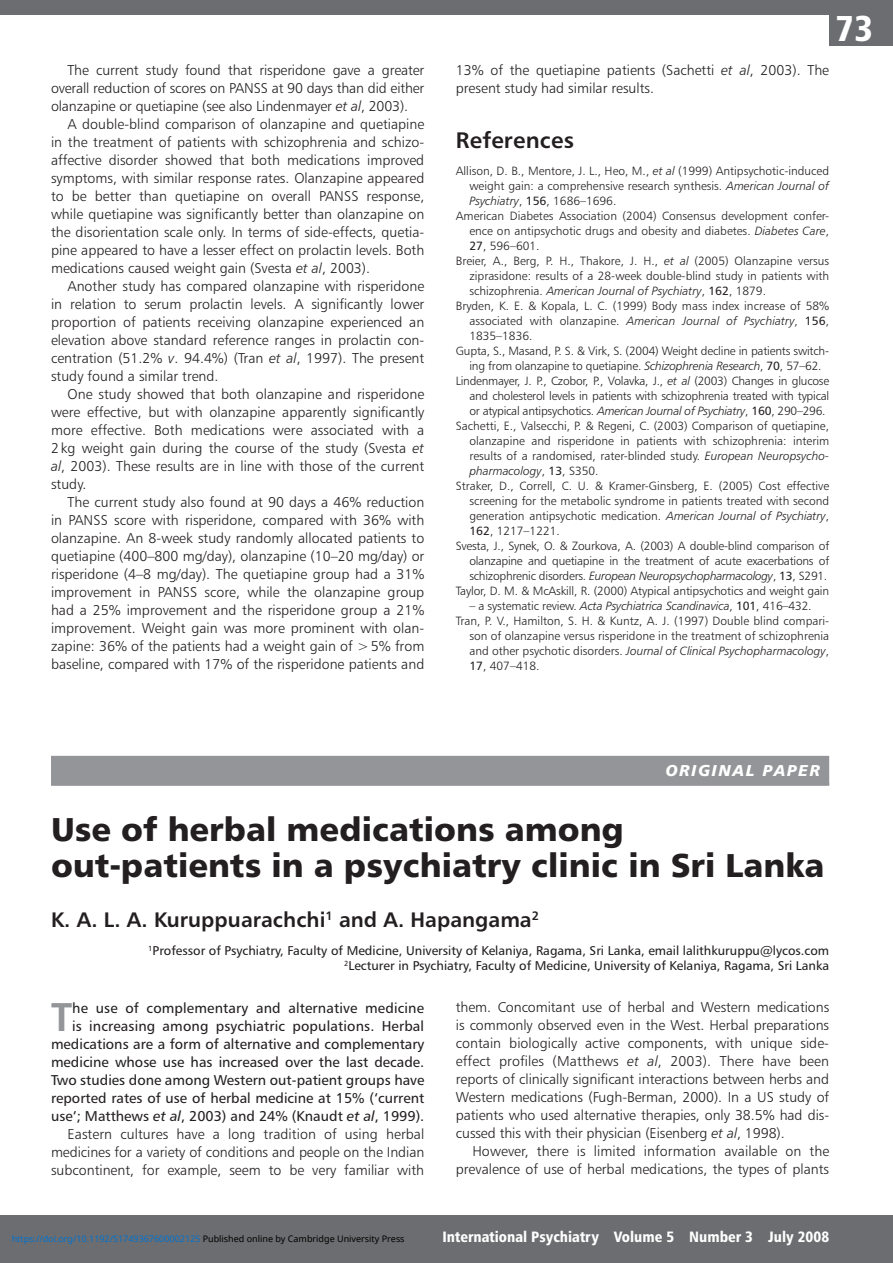
<style>
.page{position:relative;width:893px;height:1263px;background:#fff}
.page>*{position:absolute;margin:0;border:0;box-sizing:border-box;transform-origin:0 0}
.Intro_text{font:40.2px "Humanist 777 BT Bold B";color:#939598}
.t1{font:36px "Humanist 777 BT Black Condensed B";color:#fff}
.Paper_title{font:33px/36px "Humanist 777 BT Black B";color:#231f20}
.Subhead1{font:22.5px "Humanist 777 BT Bold B";letter-spacing:.01em;color:#231f20}
.Author{font:21px "Humanist 777 BT Bold B";color:#231f20}
.Section{font:15.75px "Humanist 777 BT Black Italic B";letter-spacing:.1em;color:#fff}
.t2{font:15px "Humanist 777 BT Black Condensed B";color:#fff}
.Body_text{font:14.25px/18px "Humanist 777 BT Light B";color:#231f20;text-align:justify}
.Intro_text-2{font:14.25px/18px "Humanist 777 BT Roman B";color:#231f20;text-align:right}
.Address{font:12.75px/15px "Humanist 777 BT Roman B";color:#231f20;text-align:right}
.References{font:12px/15px "Humanist 777 BT Light B";color:#231f20;text-align:justify}
.t3{font:9px "Noto Sans";color:#0172cf}
.s1{font-family:"Humanist 777 BT Light Italic B"}
.s2{font-family:"Humanist 777 BT Roman B"}
.s3{font-family:"Humanist 777 BT Italic B"}
.s4{color:#000}
</style>
<div class="page">
<div style="left:0;top:1215px;width:893px;height:48px;background:#6c6d70"></div>
<div style="left:829px;top:0;width:64px;height:46px;background:#6c6d70"></div>
<div style="left:0;top:0;width:893px;height:15px;background:#6c6d70"></div>
<div style="left:51px;top:756px;width:778px;height:30px;background:#939598"></div>
<p class="Body_text" style="left:51px;top:60px;width:375px;text-indent:16px">The current study found that risperidone gave a greater overall reduction of scores on PANSS at 90 days than did either olanzapine or quetiapine (see also Lindenmayer <span class="s1">et al</span>, 2003).</p>
<p class="Body_text" style="left:51px;top:114px;width:375px;text-indent:16px">A double-blind comparison of olanzapine and quetiapine in the treatment of patients with schizophrenia and schizo&shy;affective disorder showed that both medications improved symptoms, with similar response rates. Olanzapine appeared to be better than quetiapine on overall PANSS response, while quetiapine was significantly better than olanzapine on the disorientation scale only. In terms of side-effects, quetia&shy;pine appeared to have a lesser effect on prolactin levels. Both medications caused weight gain (Svesta <span class="s1">et al</span>, 2003).</p>
<p class="Body_text" style="left:51px;top:276px;width:375px;text-indent:16px">Another study has compared olanzapine with risperidone in relation to serum prolactin levels. A significantly lower proportion of patients receiving olanzapine experienced an elevation above standard reference ranges in prolactin con&shy;centration (51.2% <span class="s1">v</span>. 94.4%) (Tran <span class="s1">et al</span>, 1997). The present study found a similar trend.</p>
<p class="Body_text" style="left:51px;top:384px;width:375px;text-indent:16px">One study showed that both olanzapine and risperidone were effective, but with olanzapine apparently significantly more effective. Both medications were associated with a 2kg weight gain during the course of the study (Svesta <span class="s1">et al</span>, 2003). These results are in line with those of the current study.</p>
<p class="Body_text" style="left:51px;top:492px;width:375px;text-indent:16px">The current study also found at 90 days a 46% reduction in PANSS score with risperidone, compared with 36% with olanzapine. An 8-week study randomly allocated patients to quetiapine (400–800 mg/day), olanzapine (10–20 mg/day) or risperidone (4–8 mg/day). The quetiapine group had a 31% improvement in PANSS score, while the olanzapine group had a 25% improvement and the risperidone group a 21% improvement. Weight gain was more prominent with olan&shy;zapine: 36% of the patients had a weight gain of &gt;5% from baseline, compared with 17% of the risperidone patients and</p>
<h2 class="t1" style="left:836px;top:6px;width:39px">73</h2>
<p class="Body_text" style="left:456px;top:60px;width:375px">13% of the quetiapine patients (Sachetti <span class="s1">et al</span>, 2003). The present study had similar results.</p>
<p class="Subhead1" style="left:456px;top:126px;width:120px">References</p>
<p class="References" style="left:469px;top:163px;width:361px;text-indent:-14px">Allison, D. B., Mentore, J. L., Heo, M., <span class="s1">et al</span> (1999) Antipsychotic-induced weight gain: a comprehensive research synthesis. <span class="s1">American Journal of Psychiatry</span>, <span class="s2">156</span>, 1686–1696.</p>
<p class="References" style="left:469px;top:208px;width:361px;text-indent:-14px">American Diabetes Association (2004) Consensus development confer&shy;ence on antipsychotic drugs and obesity and diabetes. <span class="s1">Diabetes Care</span>, <span class="s2">27</span>, 596–601.</p>
<p class="References" style="left:469px;top:253px;width:361px;text-indent:-14px">Breier, A., Berg, P. H., Thakore, J. H., <span class="s1">et al</span> (2005) Olanzapine versus ziprasidone: results of a 28-week double-blind study in patients with schizophrenia. <span class="s1">American Journal of Psychiatry</span>, <span class="s2">162</span>, 1879.</p>
<p class="References" style="left:469px;top:298px;width:361px;text-indent:-14px">Bryden, K. E. &amp; Kopala, L. C. (1999) Body mass index increase of 58% associated with olanzapine. <span class="s1">American Journal of Psychiatry</span>, <span class="s2">156</span>, 1835–1836.</p>
<p class="References" style="left:456px;top:343px;width:375px;text-align:center">Gupta, S., Masand, P. S. &amp; Virk, S. (2004) Weight decline in patients switch&shy;ing from olanzapine to quetiapine. <span class="s1">Schizophrenia Research</span>, <span class="s2">70</span>, 57–62.</p>
<p class="References" style="left:469px;top:373px;width:361px;text-indent:-14px">Lindenmayer, J. P., Czobor, P., Volavka, J., <span class="s1">et al</span> (2003) Changes in glucose and cholesterol levels in patients with schizophrenia treated with typical or atypical antipsychotics. <span class="s1">American Journal of Psychiatry</span>, <span class="s2">160</span>, 290–296.</p>
<p class="References" style="left:469px;top:418px;width:361px;text-indent:-14px">Sachetti, E., Valsecchi, P. &amp; Regeni, C. (2003) Comparison of quetiapine, olanzapine and risperidone in patients with schizophrenia: interim results of a randomised, rater-blinded study. <span class="s1">European Neuropsycho&shy;pharmacology</span>, <span class="s2">13</span>, S350.</p>
<p class="References" style="left:469px;top:478px;width:361px;text-indent:-14px">Straker, D., Correll, C. U. &amp; Kramer-Ginsberg, E. (2005) Cost effective screening for the metabolic syndrome in patients treated with second generation antipsychotic medication. <span class="s1">American Journal of Psychiatry</span>, <span class="s2">162</span>, 1217–1221.</p>
<p class="References" style="left:469px;top:538px;width:361px;text-indent:-14px">Svesta, J., Synek, O. &amp; Zourkova, A. (2003) A double-blind comparison of olanzapine and quetiapine in the treatment of acute exacerbations of schizophrenic disorders. <span class="s1">European Neuropsychopharmacology</span>, <span class="s2">13</span>, S291.</p>
<p class="References" style="left:456px;top:583px;width:375px">Taylor, D. M. &amp; McAskill, R. (2000) Atypical antipsychotics and weight gain</p>
<p class="References" style="left:469px;top:598px;width:344px">– a systematic review. <span class="s1">Acta Psychiatrica Scandinavica</span>, <span class="s2">101</span>, 416–432.</p>
<p class="References" style="left:469px;top:613px;width:361px;text-indent:-14px">Tran, P. V., Hamilton, S. H. &amp; Kuntz, A. J. (1997) Double blind compari&shy;son of olanzapine versus risperidone in the treatment of schizophrenia and other psychotic disorders. <span class="s1">Journal of Clinical Psychopharmacology</span>, <span class="s2">17</span>, 407–418.</p>
<p class="Section" style="left:666px;top:760px;width:156px">ORIGINAL PAPER</p>
<p class="Paper_title" style="left:51px;top:811px;width:775px">Use of herbal medications among out-patients in a psychiatry clinic in Sri Lanka</p>
<p class="Author" style="left:51px;top:906px;width:489px">K. A. L. A. Kuruppuarachchi<sup>1</sup> and A. Hapangama<sup>2</sup></p>
<p class="Address" style="left:148px;top:943px;width:682px"><sup>1</sup>Professor of Psychiatry, Faculty of Medicine, University of Kelaniya, Ragama, Sri Lanka, email lalithkuruppu@lycos.com<br><sup>2</sup>Lecturer in Psychiatry, Faculty of Medicine, University of Kelaniya, Ragama, Sri Lanka</p>
<p class="Intro_text" style="left:51px;top:991px;width:23px">T</p>
<p class="Body_text" style="left:456px;top:998px;width:375px">them. Concomitant use of herbal and Western medications is commonly observed even in the West. Herbal preparations contain biologically active components, with unique side&shy;effect profiles (Matthews <span class="s1">et al</span>, 2003). There have been reports of clinically significant interactions between herbs and Western medications (Fugh-Berman, 2000). In a US study of patients who used alternative therapies, only 38.5% had dis&shy;cussed this with their physician (Eisenberg <span class="s1">et al</span>, 1998).</p>
<p class="Body_text" style="left:456px;top:1142px;width:375px;text-align:right">However, there is limited information available on the prevalence of use of herbal medications, the types of plants</p>
<p class="Intro_text-2" style="left:51px;top:999px;width:375px">he use of complementary and alternative medicine<br>is increasing among psychiatric populations. Herbal medications are a form of alternative and complementary medicine whose use has increased over the last decade.<br>Two studies done among Western out-patient groups have reported rates of use of herbal medicine at 15% (‘current use’; Matthews <span class="s3">et al</span>, 2003) and 24% (Knaudt <span class="s3">et al</span>, 1999).</p>
<p class="Body_text" style="left:51px;top:1125px;width:375px;text-indent:16px">Eastern cultures have a long tradition of using herbal medicines for a variety of conditions and people on the Indian subcontinent, for example, seem to be very familiar with</p>
<p class="t3" style="left:12px;top:1232px;width:394px">https://doi.org/10.1192/S1749367600002125 <span class="s4">Published online by Cambridge University Press</span></p>
<p class="t2" style="left:442px;top:1227px;width:388px">International Psychiatry Volume 5 Number 3 July 2008</p>
</div>
